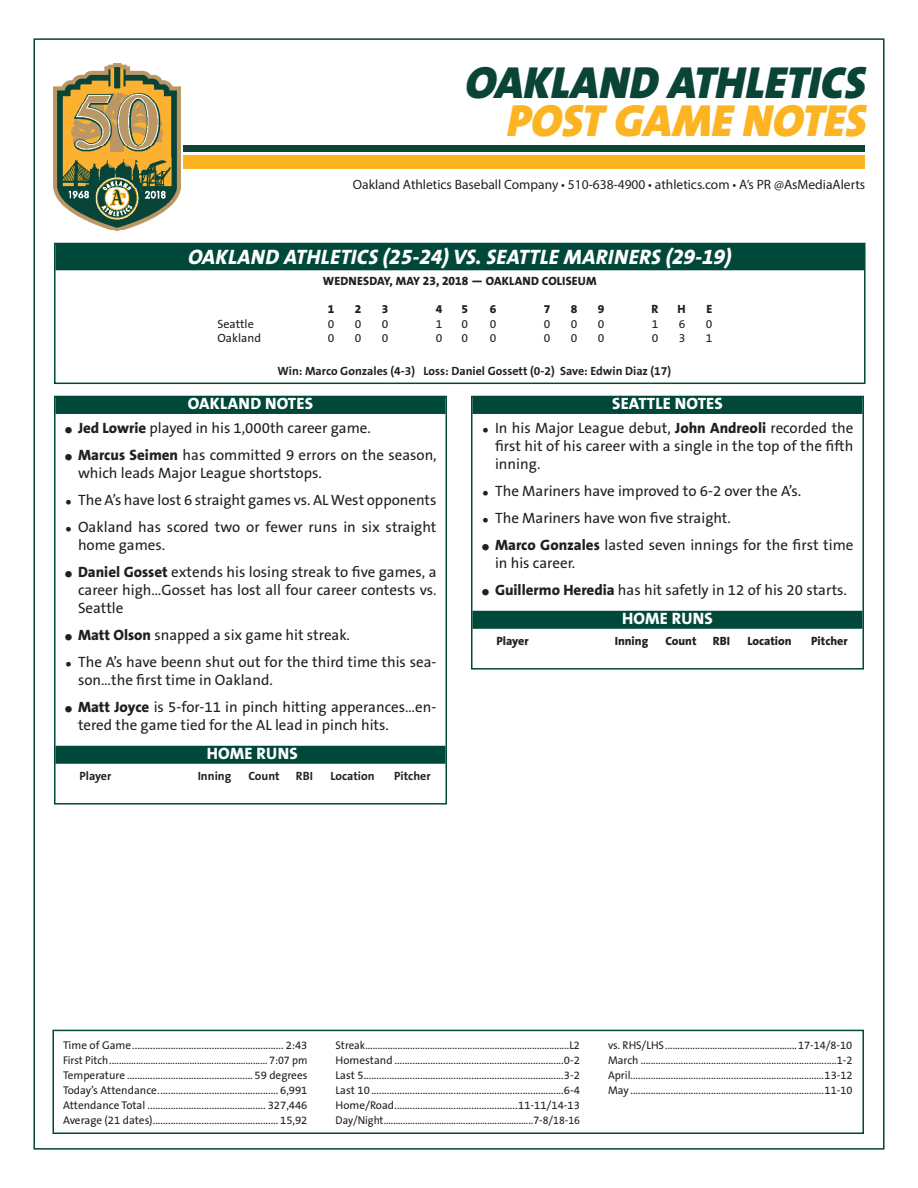
<style>
.page{position:relative;width:918px;height:1188px;background:#fff}
.page>*{position:absolute;margin:0;border:0;box-sizing:border-box;transform-origin:0 0}
.t1{font:italic 900 45.3px "The Sans B W9";color:#094436}
.t2{font:italic 900 45.3px "The Sans B W9";color:#fcb423}
.Main_Head{font:italic 800 21px "The Sans B W8";letter-spacing:.015em;color:#fff}
.Reverse_Sub_Head_for{font:800 16.5px "The Sans B W8";letter-spacing:.015em;color:#fff}
.t3{font:15px/18px "The Sans B W5 Plain";color:#231f20}
.t4{font:13.5px "Myriad Pro";color:#231f20}
._9_Inning_Line_Score{font:700 12px "The Sans B W7";color:#231f20}
.Page_1_Head{font:800 12px "The Sans B W8";color:#231f20}
._9_Inning_Line_Score-2{font:12px "The Sans B W5 Plain";color:#231f20}
._9_Inning_Line_Score-3{font:800 12px "The Sans B W8";color:#231f20}
.t5{font:11.25px "The Sans B W5 Plain";color:#231f20}
.t6{font:11.25px "The Sans B W5 Plain";color:#231f20;scale:.95 1}
.t7{font:11.25px "The Sans B W5 Plain";color:#231f20;scale:.94 1}
.s1{font-size:19.5px}
.s2{font-family:"The Sans B W8";font-weight:800}
.s3{font-family:"The Sans B W8";font-weight:800;font-size:19.5px}
</style>
<div class="page">
<div style="left:33px;top:38px;width:852px;height:1112px;background:#fff;border:2px solid #004839"></div>
<div style="left:65px;top:145px;width:800px;height:7px;background:#094436"></div>
<div style="left:65px;top:156px;width:800px;height:13px;background:#fcb423"></div>
<img style="left:53px;top:63px;width:129px;height:168px">
<div style="left:56px;top:396px;width:390px;height:18px;background:#004839"></div>
<div style="left:56px;top:746px;width:390px;height:18px;background:#004839"></div>
<div style="left:54px;top:396px;width:393px;height:409px;border:2px solid #004839"></div>
<div style="left:56px;top:243px;width:808px;height:27px;background:#004839"></div>
<div style="left:54px;top:243px;width:812px;height:141px;border:2px solid #004839"></div>
<div style="left:472px;top:396px;width:390px;height:18px;background:#004839"></div>
<div style="left:472px;top:611px;width:390px;height:18px;background:#004839"></div>
<div style="left:471px;top:396px;width:393px;height:274px;border:2px solid #004839"></div>
<div style="left:52px;top:1030px;width:812px;height:104px;border:2px solid #004839"></div>
<p class="t1" style="left:465px;top:52px;width:402px">OAKLAND ATHLETICS</p>
<p class="t2" style="left:507px;top:91px;width:361px">POST GAME NOTES</p>
<p class="t4" style="left:353px;top:176px;width:514px">Oakland Athletics Baseball Company • 510-638-4900 • athletics.com • A’s PR @AsMediaAlerts</p>
<p class="Main_Head" style="left:188px;top:244px;width:545px">OAKLAND ATHLETICS (25-24) VS. SEATTLE MARINERS (29-19)</p>
<p class="Page_1_Head" style="left:323px;top:273px;width:275px">WEDNESDAY, MAY 23, 2018 — OAKLAND COLISEUM</p>
<p class="_9_Inning_Line_Score-3" style="left:328px;top:302px;width:8px">1</p>
<p class="_9_Inning_Line_Score-3" style="left:355px;top:302px;width:8px">2</p>
<p class="_9_Inning_Line_Score-3" style="left:382px;top:302px;width:8px">3</p>
<p class="_9_Inning_Line_Score-3" style="left:436px;top:302px;width:8px">4</p>
<p class="_9_Inning_Line_Score-3" style="left:461px;top:302px;width:8px">5</p>
<p class="_9_Inning_Line_Score-3" style="left:490px;top:302px;width:8px">6</p>
<p class="_9_Inning_Line_Score-3" style="left:544px;top:302px;width:8px">7</p>
<p class="_9_Inning_Line_Score-3" style="left:571px;top:302px;width:8px">8</p>
<p class="_9_Inning_Line_Score-3" style="left:598px;top:302px;width:8px">9</p>
<p class="_9_Inning_Line_Score-3" style="left:652px;top:302px;width:8px">R</p>
<p class="_9_Inning_Line_Score-3" style="left:677px;top:302px;width:10px">H</p>
<p class="_9_Inning_Line_Score-3" style="left:707px;top:302px;width:7px">E</p>
<p class="_9_Inning_Line_Score-2" style="left:218px;top:316px;width:38px">Seattle</p>
<p class="_9_Inning_Line_Score-2" style="left:328px;top:316px;width:8px">0</p>
<p class="_9_Inning_Line_Score-2" style="left:355px;top:316px;width:8px">0</p>
<p class="_9_Inning_Line_Score-2" style="left:382px;top:316px;width:8px">0</p>
<p class="_9_Inning_Line_Score-2" style="left:436px;top:316px;width:8px">1</p>
<p class="_9_Inning_Line_Score-2" style="left:461px;top:316px;width:8px">0</p>
<p class="_9_Inning_Line_Score-2" style="left:490px;top:316px;width:8px">0</p>
<p class="_9_Inning_Line_Score-2" style="left:544px;top:316px;width:8px">0</p>
<p class="_9_Inning_Line_Score-2" style="left:571px;top:316px;width:8px">0</p>
<p class="_9_Inning_Line_Score-2" style="left:598px;top:316px;width:8px">0</p>
<p class="_9_Inning_Line_Score-2" style="left:652px;top:316px;width:8px">1</p>
<p class="_9_Inning_Line_Score-2" style="left:679px;top:316px;width:8px">6</p>
<p class="_9_Inning_Line_Score-2" style="left:706px;top:316px;width:8px">0</p>
<p class="_9_Inning_Line_Score-2" style="left:218px;top:331px;width:45px">Oakland</p>
<p class="_9_Inning_Line_Score-2" style="left:328px;top:331px;width:8px">0</p>
<p class="_9_Inning_Line_Score-2" style="left:355px;top:331px;width:8px">0</p>
<p class="_9_Inning_Line_Score-2" style="left:382px;top:331px;width:8px">0</p>
<p class="_9_Inning_Line_Score-2" style="left:436px;top:331px;width:8px">0</p>
<p class="_9_Inning_Line_Score-2" style="left:461px;top:331px;width:8px">0</p>
<p class="_9_Inning_Line_Score-2" style="left:490px;top:331px;width:8px">0</p>
<p class="_9_Inning_Line_Score-2" style="left:544px;top:331px;width:8px">0</p>
<p class="_9_Inning_Line_Score-2" style="left:571px;top:331px;width:8px">0</p>
<p class="_9_Inning_Line_Score-2" style="left:598px;top:331px;width:8px">0</p>
<p class="_9_Inning_Line_Score-2" style="left:652px;top:331px;width:8px">0</p>
<p class="_9_Inning_Line_Score-2" style="left:679px;top:331px;width:8px">3</p>
<p class="_9_Inning_Line_Score-2" style="left:706px;top:331px;width:8px">1</p>
<p class="_9_Inning_Line_Score" style="left:278px;top:363px;width:395px">Win: Marco Gonzales (4-3) Loss: Daniel Gossett (0-2) Save: Edwin Diaz (17)</p>
<p class="Reverse_Sub_Head_for" style="left:612px;top:393px;width:112px">SEATTLE NOTES</p>
<p class="t3" style="left:495px;top:419px;width:360px;text-align:justify;text-indent:-14px"><span class="s1">•</span> In his Major League debut, <span class="s2">John Andreoli</span> recorded the first hit of his career with a single in the top of the fifth inning.</p>
<p class="t3" style="left:482px;top:482px;width:321px"><span class="s1">•</span> The Mariners have improved to 6-2 over the A’s.</p>
<p class="t3" style="left:482px;top:509px;width:251px"><span class="s1">•</span> The Mariners have won five straight.</p>
<p class="t3" style="left:495px;top:536px;width:360px;text-indent:-14px"><span class="s3">•</span> <span class="s2">Marco Gonzales</span> lasted seven innings for the first time in his career.</p>
<p class="t3" style="left:482px;top:581px;width:367px"><span class="s3">•</span> <span class="s2">Guillermo Heredia</span> has hit safetly in 12 of his 20 starts.</p>
<p class="Reverse_Sub_Head_for" style="left:622px;top:608px;width:92px">HOME RUNS</p>
<p class="Page_1_Head" style="left:496px;top:633px;width:34px">Player</p>
<p class="Page_1_Head" style="left:615px;top:633px;width:35px">Inning</p>
<p class="Page_1_Head" style="left:665px;top:633px;width:33px">Count</p>
<p class="Page_1_Head" style="left:713px;top:633px;width:19px">RBI</p>
<p class="Page_1_Head" style="left:747px;top:633px;width:46px">Location</p>
<p class="Page_1_Head" style="left:811px;top:633px;width:38px">Pitcher</p>
<p class="Reverse_Sub_Head_for" style="left:188px;top:393px;width:127px">OAKLAND NOTES</p>
<p class="t3" style="left:64px;top:419px;width:308px"><span class="s3">•</span> <span class="s2">Jed Lowrie</span> played in his 1,000th career game.</p>
<p class="t3" style="left:78px;top:446px;width:360px;text-indent:-14px"><span class="s3">•</span> <span class="s2">Marcus Seimen</span> has committed 9 errors on the season, which leads Major League shortstops.</p>
<p class="t3" style="left:64px;top:491px;width:374px"><span class="s1">•</span> The A’s have lost 6 straight games vs. AL West opponents</p>
<p class="t3" style="left:78px;top:518px;width:360px;text-indent:-14px"><span class="s1">•</span> Oakland has scored two or fewer runs in six straight home games.</p>
<p class="t3" style="left:78px;top:563px;width:360px;text-align:justify;text-indent:-14px"><span class="s3">•</span> <span class="s2">Daniel Gosset</span> extends his losing streak to five games, a career high...Gosset has lost all four career contests vs.<br>Seattle</p>
<p class="t3" style="left:64px;top:626px;width:287px"><span class="s3">•</span> <span class="s2">Matt Olson</span> snapped a six game hit streak.</p>
<p class="t3" style="left:78px;top:653px;width:360px;text-indent:-14px"><span class="s1">•</span> The A’s have beenn shut out for the third time this sea&shy;son...the first time in Oakland.</p>
<p class="t3" style="left:78px;top:698px;width:360px;text-indent:-14px"><span class="s3">•</span> <span class="s2">Matt Joyce</span> is 5-for-11 in pinch hitting apperances...en&shy;tered the game tied for the AL lead in pinch hits.</p>
<p class="Reverse_Sub_Head_for" style="left:207px;top:743px;width:92px">HOME RUNS</p>
<p class="_9_Inning_Line_Score" style="left:80px;top:768px;width:33px">Player</p>
<p class="_9_Inning_Line_Score" style="left:198px;top:768px;width:35px">Inning</p>
<p class="_9_Inning_Line_Score" style="left:248px;top:768px;width:33px">Count</p>
<p class="_9_Inning_Line_Score" style="left:296px;top:768px;width:19px">RBI</p>
<p class="_9_Inning_Line_Score" style="left:330px;top:768px;width:46px">Location</p>
<p class="_9_Inning_Line_Score" style="left:394px;top:768px;width:38px">Pitcher</p>
<p class="t5" style="left:63px;top:1037px;width:246px">Time of Game........................................................... 2:43</p>
<p class="t6" style="left:63px;top:1052px;width:259px">First Pitch.................................................................7:07 pm</p>
<p class="t5" style="left:63px;top:1067px;width:246px">Temperature ................................................. 59 degrees</p>
<p class="t5" style="left:63px;top:1082px;width:246px">Today’s Attendance............................................... 6,991</p>
<p class="t5" style="left:63px;top:1097px;width:246px">Attendance Total .............................................. 327,446</p>
<p class="t5" style="left:63px;top:1112px;width:246px">Average (21 dates)................................................. 15,92</p>
<p class="t5" style="left:336px;top:1037px;width:246px">Streak..................................................................................L2</p>
<p class="t5" style="left:336px;top:1052px;width:246px">Homestand ..................................................................0-2</p>
<p class="t5" style="left:336px;top:1067px;width:246px">Last 5..............................................................................3-2</p>
<p class="t5" style="left:336px;top:1082px;width:246px">Last 10...........................................................................6-4</p>
<p class="t5" style="left:336px;top:1097px;width:246px">Home/Road................................................11-11/14-13</p>
<p class="t7" style="left:336px;top:1112px;width:262px">Day/Night..............................................................7-8/18-16</p>
<p class="t5" style="left:608px;top:1037px;width:246px">vs. RHS/LHS.....................................................17-14/8-10</p>
<p class="t5" style="left:608px;top:1052px;width:246px">March ..............................................................................1-2</p>
<p class="t5" style="left:608px;top:1067px;width:246px">April.............................................................................13-12</p>
<p class="t5" style="left:608px;top:1082px;width:246px">May .............................................................................11-10</p>
</div>
